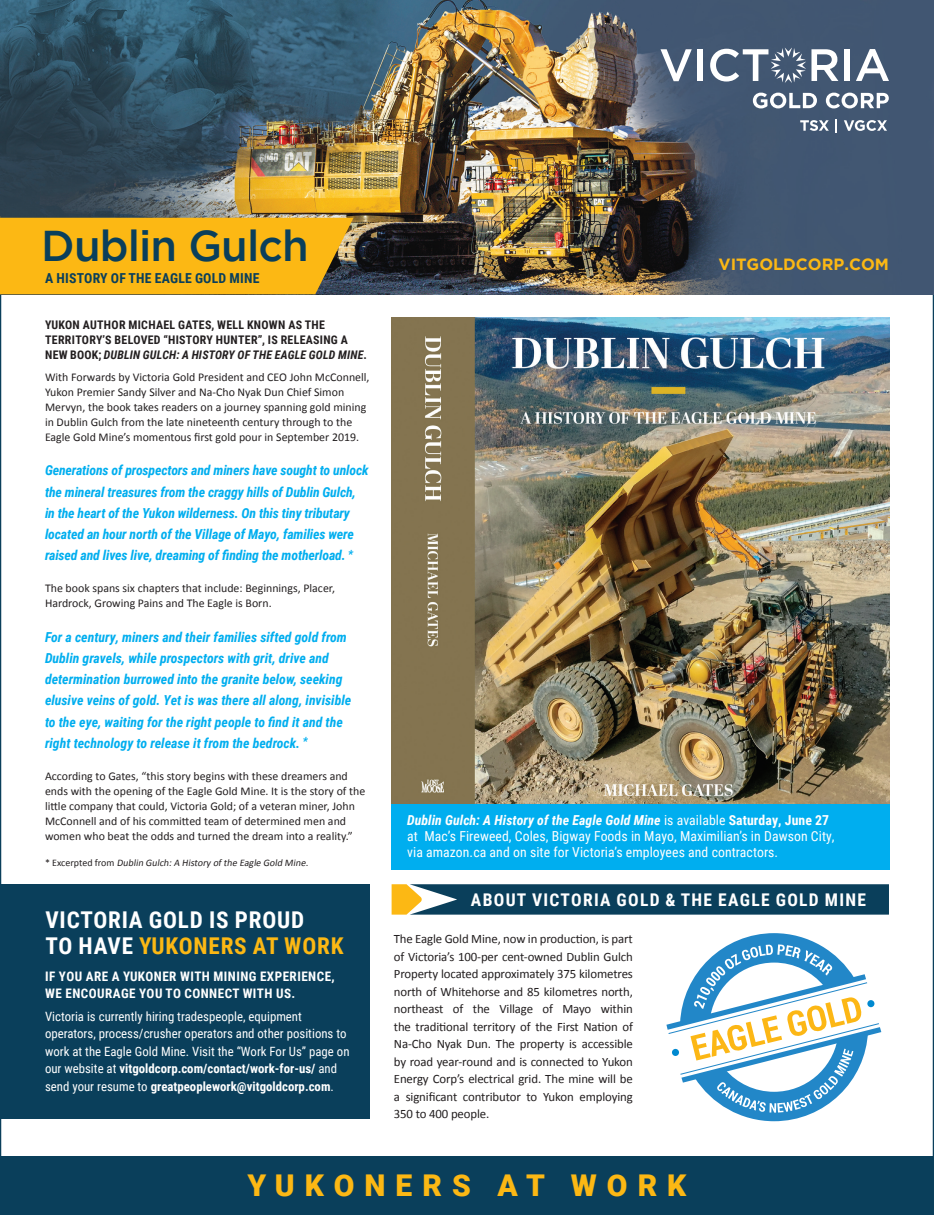
<style>
.page{position:relative;width:934px;height:1215px;background:#fff}
.page>*{position:absolute;margin:0;border:0;box-sizing:border-box;transform-origin:0 0}
.t1{font:500 43px "Gotham";letter-spacing:-.02em;color:#0a3f5b}
.t2{font:900 30px "Roboto";letter-spacing:.335em;color:#fcb814}
.t3{font:700 23.12px/26.2px "Roboto Condensed";letter-spacing:.035em;color:#fff}
.t4{font:700 17.5px "Roboto Condensed";letter-spacing:.075em;color:#fff}
.t5{font:700 16.25px "Gotham";color:#fcb814}
.t6{font:italic 700 13.75px/21.2px "Roboto Condensed";letter-spacing:-.01em;color:#00aeef}
.t7{font:13.75px/16.2px "Roboto Condensed";letter-spacing:.005em;color:#fff}
.t8{font:700 13.75px "Roboto Condensed";letter-spacing:.015em;color:#0a3f5b}
.t9{font:700 13.12px/16.2px "Roboto Condensed";letter-spacing:.035em;color:#fff}
.t10{font:12.75px/17.5px "Calibri";letter-spacing:-.01em;color:#231f20;text-align:justify}
.t11{font:12.75px/17.5px "Roboto Condensed";color:#fff}
.t12{font:11.88px/15px "Calibri";color:#231f20}
.t13{font:700 11.88px/15px "Roboto Condensed";letter-spacing:.025em;color:#231f20}
.t14{font:italic 10px "Calibri";color:#231f20}
.s1{font-style:italic}
.s2{font-style:normal}
.s3{color:#fcb814}
.s4{font-weight:700}
.s5{font-weight:700;font-style:italic}
</style>
<div class="page">
<img style="left:0;top:0;width:934px;height:294px">
<div style="left:0;top:1157px;width:934px;height:58px;background:#0a3f5b"></div>
<div style="left:0;top:884px;width:369px;height:235px;background:#0a3f5b"></div>
<svg style="left:392px;top:884px;width:497px;height:31px;background:#224f61"></svg>
<svg style="left:666px;top:933px;width:215px;height:188px"></svg>
<svg style="left:753px;top:93px;width:64px;height:15px"></svg>
<svg style="left:826px;top:93px;width:63px;height:15px"></svg>
<svg style="left:800px;top:120px;width:29px;height:11px"></svg>
<svg style="left:835px;top:119px;width:2px;height:14px"></svg>
<svg style="left:844px;top:120px;width:43px;height:11px"></svg>
<svg style="left:660px;top:49px;width:32px;height:32px"></svg>
<div style="left:697px;top:49px;width:6px;height:32px;background:#fff"></div>
<div style="left:844px;top:49px;width:6px;height:32px;background:#fff"></div>
<svg style="left:856px;top:49px;width:33px;height:32px"></svg>
<svg style="left:710px;top:48px;width:128px;height:35px"></svg>
<div style="left:0;top:217px;width:353px;height:77px;background:#fcb814"></div>
<img style="left:391px;top:318px;width:498px;height:486px">
<div style="left:391px;top:804px;width:498px;height:66px;background:#00aeef"></div>
<h1 class="t1" style="left:41px;top:222px;width:269px">Dublin Gulch</h1>
<p class="t8" style="left:45px;top:268px;width:216px">A HISTORY OF THE EAGLE GOLD MINE</p>
<p class="t13" style="left:45px;top:316px;width:323px">YUKON AUTHOR MICHAEL GATES, WELL KNOWN AS THE<br>TERRITORY’S BELOVED “HISTORY HUNTER”, IS RELEASING A<br>NEW BOOK; <span class="s1">DUBLIN GULCH: A HISTORY OF THE EAGLE GOLD MINE</span>.</p>
<p class="t12" style="left:45px;top:369px;width:326px">With Forwards by Victoria Gold President and CEO John McConnell, Yukon Premier Sandy Silver and Na-Cho Nyak Dun Chief Simon Mervyn, the book takes readers on a journey spanning gold mining in Dublin Gulch from the late nineteenth century through to the Eagle Gold Mine’s momentous first gold pour in September 2019.</p>
<p class="t6" style="left:45px;top:459px;width:325px">Generations of prospectors and miners have sought to unlock the mineral treasures from the craggy hills of Dublin Gulch, in the heart of the Yukon wilderness. On this tiny tributary located an hour north of the Village of Mayo, families were raised and lives live, dreaming of finding the motherload. <sup>*</sup></p>
<p class="t12" style="left:45px;top:580px;width:291px">The book spans six chapters that include: Beginnings, Placer,<br>Hardrock, Growing Pains and The Eagle is Born.</p>
<p class="t6" style="left:45px;top:626px;width:308px">For a century, miners and their families sifted gold from Dublin gravels, while prospectors with grit, drive and determination burrowed into the granite below, seeking elusive veins of gold. Yet is was there all along, invisible to the eye, waiting for the right people to find it and the right technology to release it from the bedrock. <sup>*</sup></p>
<p class="t12" style="left:45px;top:768px;width:322px">According to Gates, “this story begins with these dreamers and ends with the opening of the Eagle Gold Mine. It is the story of the little company that could, Victoria Gold; of a veteran miner, John McConnell and of his committed team of determined men and women who beat the odds and turned the dream into a reality.”</p>
<p class="t14" style="left:45px;top:857px;width:266px"><span class="s2">* E xc e r pte d fro m</span> Dublin Gulch:A History ofthe Eagle Gold Mine.</p>
<h3 class="t3" style="left:45px;top:905px;width:300px">VICTORIA GOLD IS PROUD<br>TO HAVE <span class="s3">YUKONERS AT WORK</span></h3>
<p class="t9" style="left:45px;top:968px;width:291px">IF YOU ARE A YUKONER WITH MINING EXPERIENCE,<br>WE ENCOURAGE YOU TO CONNECT WITH US.</p>
<p class="t11" style="left:45px;top:1007px;width:306px">Victoria is currently hiring tradespeople, equipment operators, process/crusher operators and other positions to work at the Eagle Gold Mine. Visit the “Work For Us” page on our website at <span class="s4">vitgoldcorp.com/contact/work-for-us/</span> and send your resume to <span class="s4">greatpeoplework@vitgoldcorp.com</span>.</p>
<h3 class="t5" style="left:718px;top:255px;width:172px">VITGOLDCORP.COM</h3>
<p class="t7" style="left:407px;top:811px;width:429px"><span class="s5">Dublin Gulch: A History of the Eagle Gold Mine</span> is available <span class="s4">Saturday, June 27 </span>at Mac’s Fireweed, Coles, Bigway Foods in Mayo, Maximilian’s in Dawson City, via amazon.ca and on site for Victoria’s employees and contractors.</p>
<h3 class="t4" style="left:471px;top:887px;width:397px">ABOUT VICTORIA GOLD &amp; THE EAGLE GOLD MINE</h3>
<p class="t10" style="left:394px;top:930px;width:241px">The Eagle Gold Mine, now in production, is part of Victoria’s 100-per cent-owned Dublin Gulch Property located approximately 375 kilometres north of Whitehorse and 85 kilometres north, northeast of the Village of Mayo within the traditional territory of the First Nation of Na-Cho Nyak Dun. The property is accessible by road year-round and is connected to Yukon Energy Corp’s electrical grid. The mine will be a significant contributor to Yukon employing 350 to 400 people.</p>
<h2 class="t2" style="left:247px;top:1164px;width:440px">YUKONERS AT WORK</h2>
</div>
